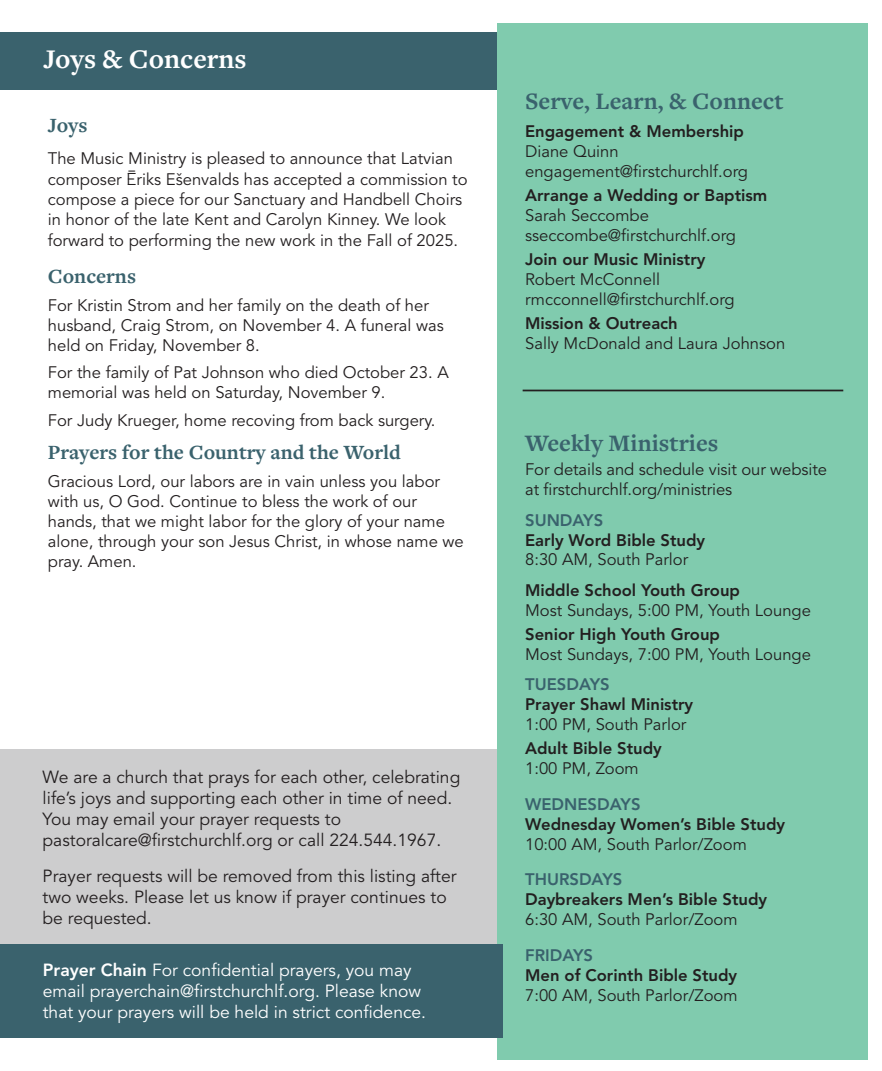
<style>
.page{position:relative;width:882px;height:1071px;background:#fff}
.page>*{position:absolute;margin:0;border:0;box-sizing:border-box;transform-origin:0 0}
.page_heading{font:700 28px "Freight Text Pro";color:#fff}
.liturgy_heading{font:700 24.5px "Freight Text Pro";color:#3a626d}
.liturgy_heading-2{font:700 21px "Freight Text Pro";color:#3a626d}
.t1{font:17.5px/21px "Avenir LT Std";color:#231f20}
.t2{font:17.5px/21px "Avenir LT Std";color:#fff}
.Announcement_body{font:16.62px/19.9px "Avenir LT Std";color:#231f20}
.Announcement_body-2{font:800 16.62px/19.9px "Avenir LT Std";color:#231f20}
.s1{font-family:"Cascadia Mono";font-size:17.5px}
.s2{font-weight:800}
.s3{color:#3a626d}
.s4{font-weight:400}
.s5{font-weight:800;color:#3a626d}
</style>
<div class="page">
<div style="left:0;top:32px;width:502px;height:57px;background:#3a626d"></div>
<div style="left:0;top:750px;width:502px;height:194px;background:#cdcdce"></div>
<div style="left:498px;top:24px;width:370px;height:1036px;background:#80cbae"></div>
<hr style="left:523px;top:390px;width:320px;height:1px;background:#231f20">
<div style="left:0;top:944px;width:502px;height:94px;background:#3a626d"></div>
<p class="page_heading" style="left:43px;top:40px;width:205px">Joys &amp; Concerns</p>
<p class="liturgy_heading-2" style="left:48px;top:111px;width:41px">Joys</p>
<p class="Announcement_body" style="left:48px;top:148px;width:421px;line-height:20.5px">The Music Ministry is pleased to announce that Latvian composer <span class="s1">Ē</span>riks Ešenvalds has accepted a commission to compose a piece for our Sanctuary and Handbell Choirs in honor of the late Kent and Carolyn Kinney. We look forward to performing the new work in the Fall of 2025.</p>
<p class="liturgy_heading-2" style="left:48px;top:262px;width:90px">Concerns</p>
<p class="Announcement_body" style="left:48px;top:295px;width:397px">For Kristin Strom and her family on the death of her husband, Craig Strom, on November 4. A funeral was held on Friday, November 8.</p>
<p class="Announcement_body" style="left:48px;top:363px;width:402px">For the family of Pat Johnson who died October 23. A memorial was held on Saturday, November 9.</p>
<p class="Announcement_body" style="left:48px;top:411px;width:389px">For Judy Krueger, home recoving from back surgery.</p>
<p class="liturgy_heading-2" style="left:48px;top:439px;width:355px">Prayers for the Country and the World</p>
<p class="Announcement_body" style="left:48px;top:472px;width:418px">Gracious Lord, our labors are in vain unless you labor with us, O God. Continue to bless the work of our hands, that we might labor for the glory of your name alone, through your son Jesus Christ, in whose name we pray. Amen.</p>
<p class="t1" style="left:43px;top:766px;width:419px">We are a church that prays for each other, celebrating life’s joys and supporting each other in time of need.<br>You may email your prayer requests to pastoralcare@firstchurchlf.org or call 224.544.1967.</p>
<p class="t1" style="left:43px;top:866px;width:416px">Prayer requests will be removed from this listing after two weeks. Please let us know if prayer continues to be requested.</p>
<p class="t2" style="left:43px;top:960px;width:385px"><span class="s2">Prayer Chain</span> For confidential prayers, you may email prayerchain@firstchurchlf.org. Please know that your prayers will be held in strict confidence.</p>
<p class="liturgy_heading" style="left:525px;top:85px;width:260px">Serve, Learn, &amp; Connect</p>
<p class="Announcement_body" style="left:525px;top:122px;width:224px"><span class="s2">Engagement &amp; Membership<br></span>Diane Quinn engagement@firstchurchlf.org</p>
<p class="Announcement_body" style="left:525px;top:186px;width:244px"><span class="s2">Arrange a Wedding or Baptism<br></span>Sarah Seccombe sseccombe@firstchurchlf.org</p>
<p class="Announcement_body" style="left:525px;top:250px;width:211px"><span class="s2">Join our Music Ministry<br></span>Robert McConnell rmcconnell@firstchurchlf.org</p>
<p class="Announcement_body" style="left:525px;top:314px;width:262px"><span class="s2">Mission &amp; Outreach<br></span>Sally McDonald and Laura Johnson</p>
<p class="liturgy_heading" style="left:525px;top:427px;width:195px">Weekly Ministries</p>
<p class="Announcement_body" style="left:525px;top:460px;width:303px">For details and schedule visit our website at firstchurchlf.org/ministries</p>
<p class="Announcement_body-2" style="left:525px;top:510px;width:182px"><span class="s3">SUNDAYS<br></span>Early Word Bible Study<br><span class="s4">8:30 AM, South Parlor</span></p>
<p class="Announcement_body" style="left:525px;top:581px;width:287px"><span class="s2">Middle School Youth Group<br></span>Most Sundays, 5:00 PM, Youth Lounge</p>
<p class="Announcement_body" style="left:525px;top:625px;width:287px"><span class="s2">Senior High Youth Group<br></span>Most Sundays, 7:00 PM, Youth Lounge</p>
<p class="Announcement_body-2" style="left:525px;top:674px;width:170px"><span class="s3">TUESDAYS<br></span>Prayer Shawl Ministry<br><span class="s4">1:00 PM, South Parlor</span></p>
<p class="Announcement_body-2" style="left:525px;top:738px;width:138px">Adult Bible Study<br><span class="s4">1:00 PM, Zoom</span></p>
<p class="Announcement_body-2" style="left:525px;top:794px;width:262px"><span class="s3">WEDNESDAYS<br></span>Wednesday Women’s Bible Study<br><span class="s4">10:00 AM, South Parlor/Zoom</span></p>
<p class="Announcement_body-2" style="left:525px;top:870px;width:244px"><span class="s3">THURSDAYS<br></span>Daybreakers Men’s Bible Study<br><span class="s4">6:30 AM, South Parlor/Zoom</span></p>
<p class="Announcement_body" style="left:525px;top:946px;width:214px"><span class="s5">FRIDAYS<br></span><span class="s2">Men of Corinth Bible Study<br></span>7:00 AM, South Parlor/Zoom</p>
</div>
